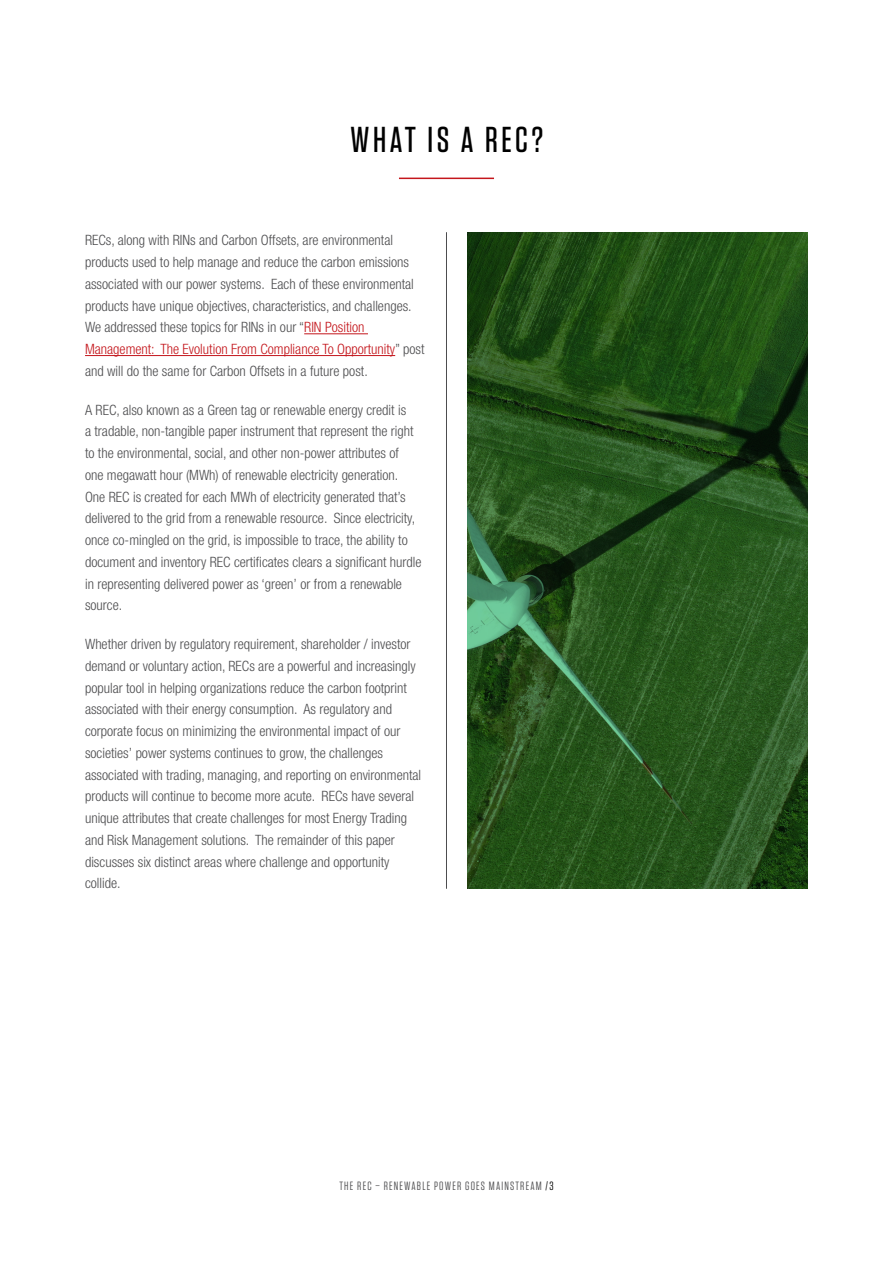
<style>
.page{position:relative;width:893px;height:1263px;background:#fff}
.page>*{position:absolute;margin:0;border:0;box-sizing:border-box;transform-origin:0 0}
.t1{font:500 36px "Tungsten";letter-spacing:.1em;color:#000}
.t2{font:300 condensed 14.25px/21.8px "Helvetica Neue LT Std";color:#4d4d4f}
.t3{font:12px "Tungsten";letter-spacing:.1em;color:#4d4d4f}
.s1{color:#c4161c}
.s2{color:#000}
</style>
<div class="page">
<hr style="left:446px;top:232px;width:1px;height:657px;background:#4d4d4f">
<hr style="left:399px;top:178px;width:95px;height:1px;background:#c4161c">
<hr style="left:304px;top:333px;width:64px;height:1px;background:#c4161c">
<hr style="left:85px;top:355px;width:310px;height:1px;background:#c4161c">
<svg style="left:468px;top:232px;width:340px;height:657px;background:#26531d"></svg>
<h1 class="t1" style="left:350px;top:121px;width:194px">WHAT IS A REC?</h1>
<p class="t2" style="left:85px;top:229px;width:341px">RECs, along with RINs and Carbon Offsets, are environmental products used to help manage and reduce the carbon emissions associated with our power systems. Each of these environmental products have unique objectives, characteristics, and challenges.<br>We addressed these topics for RINs in our “<span class="s1">RIN Position Management: The Evolution From Compliance To Opportunity</span>” post and will do the same for Carbon Offsets in a future post.</p>
<p class="t2" style="left:85px;top:399px;width:338px">A REC, also known as a Green tag or renewable energy credit is<br>a tradable, non-tangible paper instrument that represent the right to the environmental, social, and other non-power attributes of<br>one megawatt hour (MWh) of renewable electricity generation.<br>One REC is created for each MWh of electricity generated that’s delivered to the grid from a renewable resource. Since electricity, once co-mingled on the grid, is impossible to trace, the ability to document and inventory REC certificates clears a significant hurdle in representing delivered power as ‘green’ or from a renewable source.</p>
<p class="t2" style="left:85px;top:633px;width:338px">Whether driven by regulatory requirement, shareholder / investor demand or voluntary action, RECs are a powerful and increasingly popular tool in helping organizations reduce the carbon footprint associated with their energy consumption. As regulatory and corporate focus on minimizing the environmental impact of our societies’ power systems continues to grow, the challenges associated with trading, managing, and reporting on environmental products will continue to become more acute. RECs have several unique attributes that create challenges for most Energy Trading and Risk Management solutions. The remainder of this paper discusses six distinct areas where challenge and opportunity collide.</p>
<p class="t3" style="left:339px;top:1179px;width:216px">THE REC – RENEWABLE POWER GOES MAINSTREAM <span class="s2">/3</span></p>
</div>
